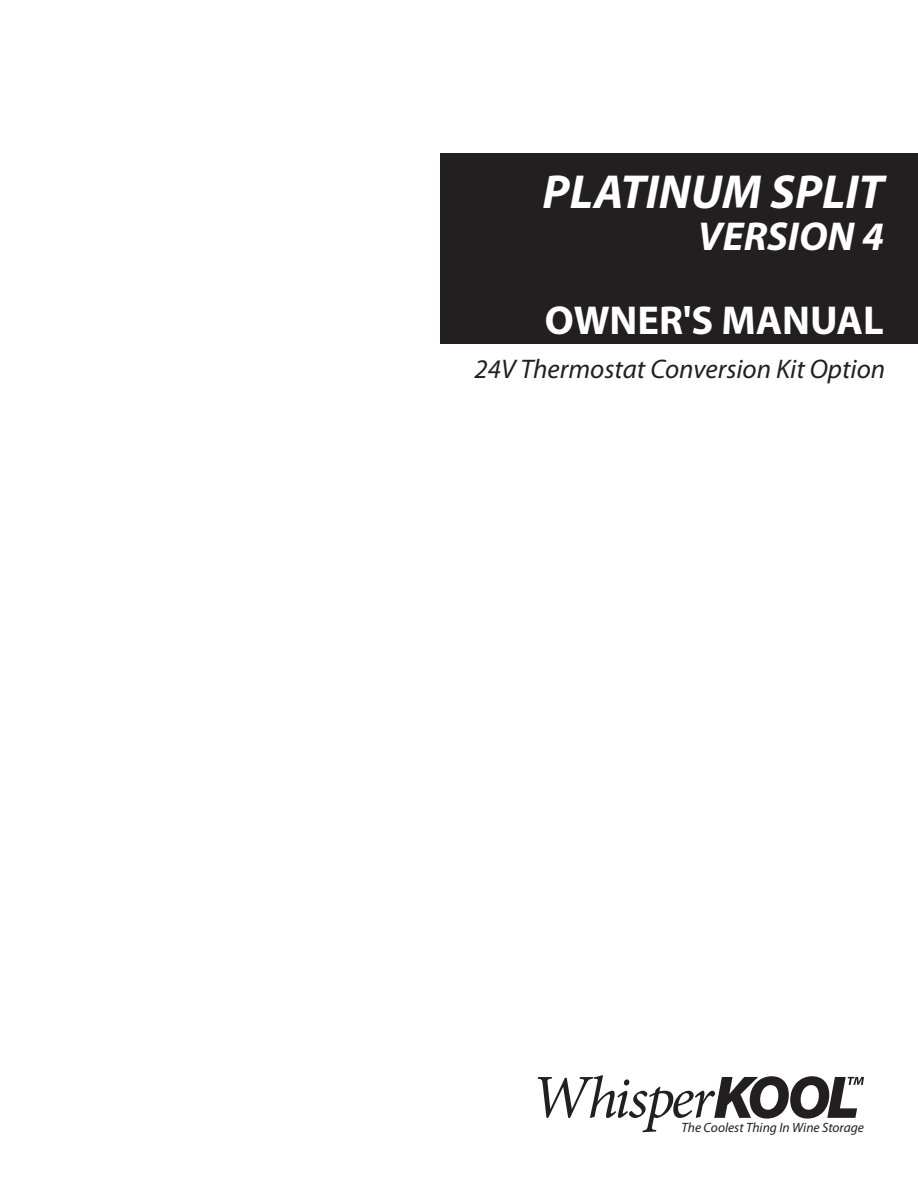
<style>
.page{position:relative;width:918px;height:1188px;background:#fff}
.page>*{position:absolute;margin:0;border:0;box-sizing:border-box;transform-origin:0 0}
.t1{font:italic 700 48px "Myriad Pro";color:#fff}
.t2{font:700 40.5px "Myriad Pro";color:#fff}
.t3{font:italic 700 40.5px "Myriad Pro";color:#fff}
.t4{font:italic 27px "Myriad Pro";color:#231f20}
.t5{font:italic 13.5px "Myriad Pro";color:#231f20}
</style>
<div class="page">
<svg style="left:538px;top:1075px;width:326px;height:57px"></svg>
<div style="left:440px;top:153px;width:478px;height:191px;background:#231f20"></div>
<p class="t1" style="left:543px;top:161px;width:343px">PLATINUM SPLIT</p>
<p class="t3" style="left:698px;top:210px;width:187px">VERSION 4</p>
<p class="t2" style="left:545px;top:294px;width:340px">OWNER'S MANUAL</p>
<p class="t4" style="left:474px;top:352px;width:412px">24V Thermostat Conversion Kit Option</p>
<p class="t5" style="left:681px;top:1119px;width:184px">The Coolest Thing In Wine Storage</p>
</div>
